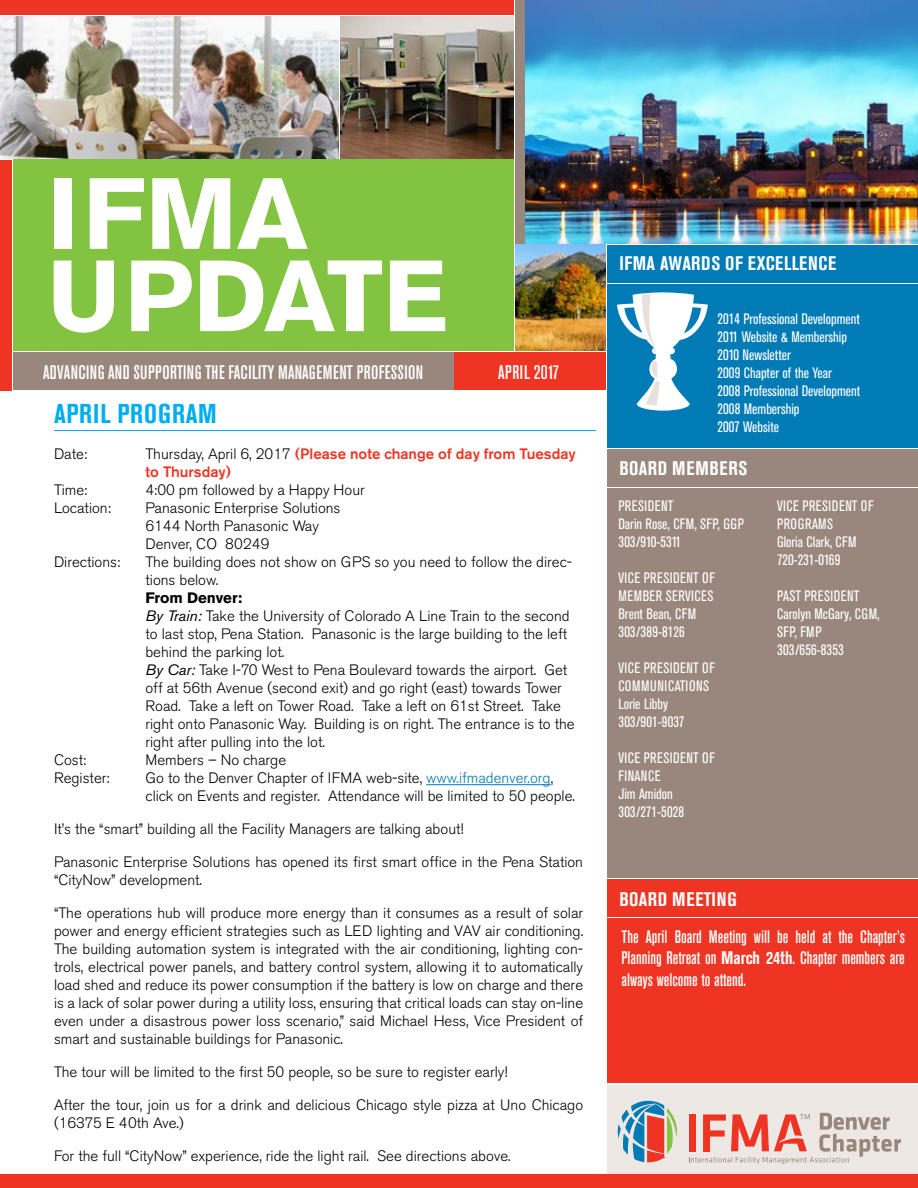
<style>
.page{position:relative;width:918px;height:1188px;background:#fff}
.page>*{position:absolute;margin:0;border:0;box-sizing:border-box;transform-origin:0 0}
.t1{font:700 100.05px/82.3px "Akzidenz Grotesk BE";color:#fff}
.t2{font:700 condensed 27px "Akzidenz Grotesk BE";letter-spacing:.035em;color:#00aeef}
.t3{font:500 condensed 19.5px "Akzidenz Grotesk BE";letter-spacing:.02em;color:#fff}
.t4{font:700 condensed 19.5px "Akzidenz Grotesk BE";letter-spacing:.035em;color:#fff}
.t5{font:500 condensed 18px/21.6px "Akzidenz Grotesk BE";color:#fff;text-align:justify}
.t6{font:300 15px/18px "Akzidenz Grotesk BE";color:#000}
.t7{font:condensed 15px/18px "Akzidenz Grotesk BE";letter-spacing:.02em;color:#fff}
.t8{font:condensed 15px/18px "Akzidenz Grotesk BE";color:#fff}
.t9{font:500 15px/18px "Akzidenz Grotesk BE";color:#ee3524}
.s1{font-weight:300;color:#000}
.s2{font-weight:700}
.s3{font-weight:400;font-style:italic}
.s4{color:#007bb6}
</style>
<div class="page">
<img style="left:0;top:16px;width:338px;height:142px">
<img style="left:526px;top:0;width:392px;height:243px">
<img style="left:340px;top:16px;width:174px;height:142px">
<div style="left:608px;top:488px;width:310px;height:390px;background:#99877d"></div>
<div style="left:608px;top:879px;width:310px;height:38px;background:#ee3524"></div>
<div style="left:608px;top:919px;width:310px;height:164px;background:#ee3524"></div>
<div style="left:608px;top:449px;width:310px;height:38px;background:#99877d"></div>
<img style="left:515px;top:245px;width:91px;height:106px">
<div style="left:608px;top:1085px;width:310px;height:88px;background:#eee8e4"></div>
<div style="left:608px;top:284px;width:310px;height:163px;background:#007bb6"></div>
<div style="left:608px;top:245px;width:310px;height:37px;background:#007bb6"></div>
<div style="left:13px;top:160px;width:501px;height:191px;background:#82c341"></div>
<svg style="left:618px;top:1101px;width:59px;height:61px"></svg>
<svg style="left:689px;top:1113px;width:212px;height:51px"></svg>
<div style="left:13px;top:352px;width:440px;height:38px;background:#99877d"></div>
<div style="left:455px;top:352px;width:151px;height:38px;background:#ee3524"></div>
<div style="left:0;top:1175px;width:918px;height:13px;background:#ee3524"></div>
<svg style="left:617px;top:292px;width:91px;height:119px"></svg>
<div style="left:515px;top:0;width:9px;height:243px;background:#99877d"></div>
<div style="left:0;top:160px;width:12px;height:230px;background:#ee3524"></div>
<div style="left:0;top:0;width:514px;height:15px;background:#ee3524"></div>
<hr style="left:426px;top:784px;width:125px;height:1px;background:#007bb6">
<hr style="left:54px;top:430px;width:542px;height:1px;background:#00aeef">
<h1 class="t1" style="left:48px;top:174px;width:402px">IFMA<br>UPDATE</h1>
<h3 class="t3" style="left:43px;top:362px;width:382px">ADVANCING AND SUPPORTING THE FACILITY MANAGEMENT PROFESSION</h3>
<h3 class="t3" style="left:498px;top:362px;width:63px">APRIL 2017</h3>
<h2 class="t2" style="left:54px;top:399px;width:164px">APRIL PROGRAM</h2>
<p class="t6" style="left:54px;top:445px;width:35px">Date:</p>
<p class="t9" style="left:146px;top:445px;width:432px"><span class="s1">Thursday, April 6, 2017</span> (Please note change of day from Tuesday to Thursday)</p>
<p class="t6" style="left:54px;top:481px;width:35px">Time:</p>
<p class="t6" style="left:146px;top:481px;width:221px">4:00 pm followed by a Happy Hour</p>
<p class="t6" style="left:54px;top:499px;width:58px">Location:</p>
<p class="t6" style="left:146px;top:499px;width:197px">Panasonic Enterprise Solutions<br>6144 North Panasonic Way<br>Denver, CO 80249</p>
<p class="t6" style="left:54px;top:553px;width:68px">Directions:</p>
<p class="t6" style="left:146px;top:553px;width:428px">The building does not show on GPS so you need to follow the direc&shy;tions below.</p>
<p class="t6" style="left:146px;top:589px;width:431px"><span class="s2">From Denver:<br></span><span class="s3">By Train:</span> Take the University of Colorado A Line Train to the second to last stop, Pena Station. Panasonic is the large building to the left behind the parking lot.<br><span class="s3">By Car:</span> Take I-70 West to Pena Boulevard towards the airport. Get off at 56th Avenue (second exit) and go right (east) towards Tower Road. Take a left on Tower Road. Take a left on 61st Street. Take right onto Panasonic Way. Building is on right. The entrance is to the right after pulling into the lot.</p>
<p class="t6" style="left:54px;top:751px;width:34px">Cost:</p>
<p class="t6" style="left:146px;top:751px;width:142px">Members – No charge</p>
<p class="t6" style="left:54px;top:769px;width:57px">Register:</p>
<p class="t6" style="left:146px;top:769px;width:431px">Go to the Denver Chapter of IFMA web-site, <span class="s4">www.ifmadenver.org</span>, click on Events and register. Attendance will be limited to 50 people.</p>
<p class="t6" style="left:54px;top:820px;width:411px">It’s the “smart” building all the Facility Managers are talking about!</p>
<p class="t6" style="left:54px;top:853px;width:531px">Panasonic Enterprise Solutions has opened its first smart office in the Pena Station “CityNow” development.</p>
<p class="t6" style="left:54px;top:904px;width:531px;text-align:justify">“The operations hub will produce more energy than it consumes as a result of solar power and energy efficient strategies such as LED lighting and VAV air conditioning.<br>The building automation system is integrated with the air conditioning, lighting con&shy;trols, electrical power panels, and battery control system, allowing it to automatically load shed and reduce its power consumption if the battery is low on charge and there is a lack of solar power during a utility loss, ensuring that critical loads can stay on-line even under a disastrous power loss scenario,” said Michael Hess, Vice President of smart and sustainable buildings for Panasonic.</p>
<p class="t6" style="left:54px;top:1063px;width:455px">The tour will be limited to the first 50 people, so be sure to register early!</p>
<p class="t6" style="left:54px;top:1096px;width:531px">After the tour, join us for a drink and delicious Chicago style pizza at Uno Chicago (16375 E 40th Ave.)</p>
<p class="t6" style="left:54px;top:1147px;width:458px">For the full “CityNow” experience, ride the light rail. See directions above.</p>
<h3 class="t4" style="left:619px;top:252px;width:219px">IFMA AWARDS OF EXCELLENCE</h3>
<p class="t8" style="left:718px;top:310px;width:144px">2014 Professional Development<br>2011 Website &amp; Membership<br>2010 Newsletter<br>2009 Chapter of the Year<br>2008 Professional Development<br>2008 Membership<br>2007 Website</p>
<h3 class="t4" style="left:619px;top:457px;width:130px">BOARD MEMBERS</h3>
<p class="t8" style="left:618px;top:497px;width:127px">PRESIDENT<br>Darin Rose, CFM, SFP, GGP<br>303/910-5311</p>
<p class="t7" style="left:618px;top:569px;width:98px">VICE PRESIDENT OF<br>MEMBER SERVICES<br>Brent Bean, CFM<br>303/389-8126</p>
<p class="t7" style="left:618px;top:659px;width:98px">VICE PRESIDENT OF<br>COMMUNICATIONS<br>Lorie Libby<br>303/901-9037</p>
<p class="t7" style="left:618px;top:749px;width:98px">VICE PRESIDENT OF<br>FINANCE<br>Jim Amidon<br>303/271-5028</p>
<p class="t7" style="left:777px;top:497px;width:98px">VICE PRESIDENT OF<br>PROGRAMS<br>Gloria Clark, CFM<br>720-231-0169</p>
<p class="t7" style="left:777px;top:587px;width:104px">PAST PRESIDENT<br>Carolyn McGary, CGM,<br>SFP, FMP<br>303/656-8353</p>
<h3 class="t4" style="left:619px;top:888px;width:119px">BOARD MEETING</h3>
<p class="t5" style="left:622px;top:926px;width:285px">The April Board Meeting will be held at the Chapter’s Planning Retreat on <span class="s2">March 24th</span>. Chapter members are always welcome to attend.</p>
</div>
